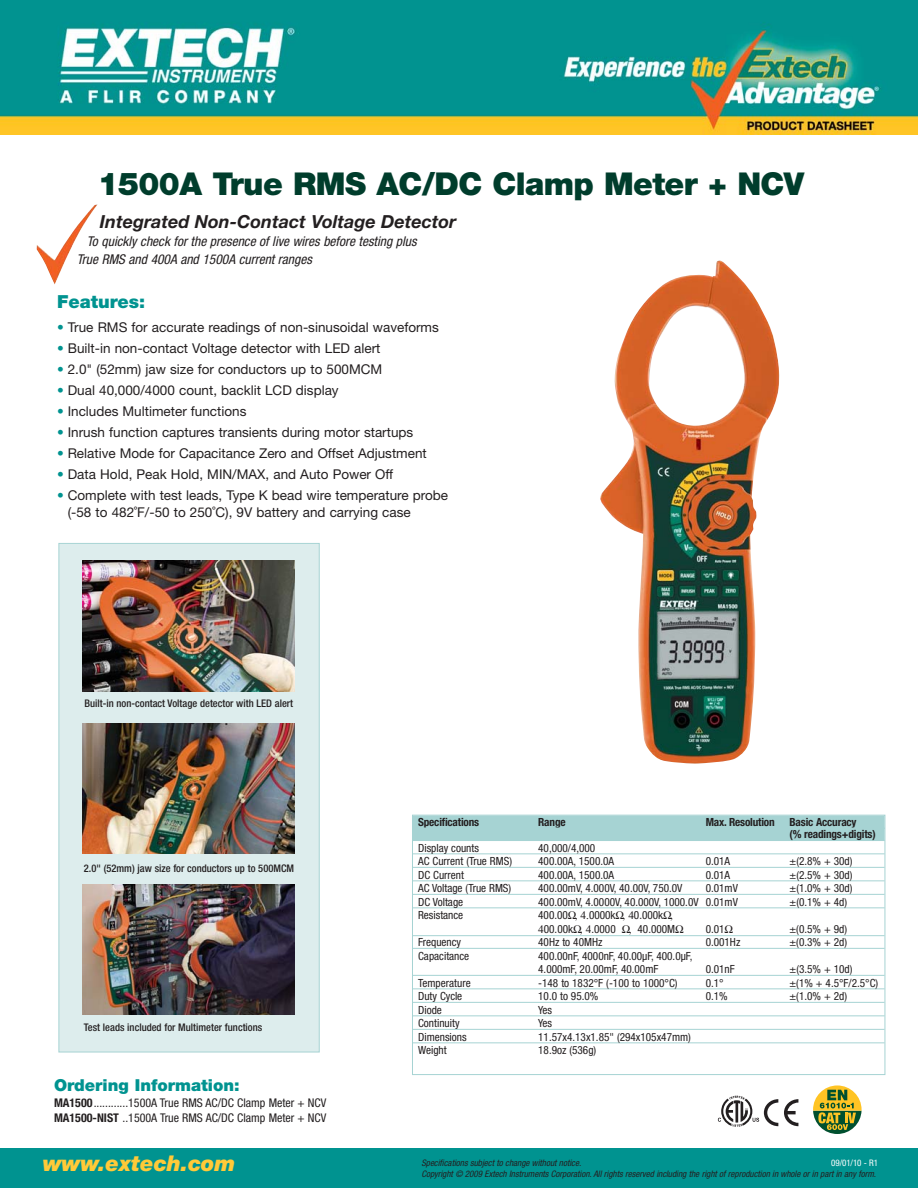
<style>
.page{position:relative;width:918px;height:1188px;background:#fff}
.page>*{position:absolute;margin:0;border:0;box-sizing:border-box;transform-origin:0 0}
.t1{font:900 31.5px "Helvetica Neue LT";letter-spacing:-.02em;color:#003d2c}
.t2{font:italic 900 21.75px "Helvetica Neue LT";color:#ffca38}
.t3{font:italic 700 18px "Helvetica Neue LT";color:#231f20}
.t4{font:900 18px "Helvetica Neue LT";color:#009390}
.t5{font:900 16.5px "Helvetica Neue LT";color:#009390}
.t6{font:13.5px/16.2px "Helvetica Neue LT";color:#231f20}
.t7{font:italic condensed 13.5px/18px "Helvetica Neue LT";color:#231f20}
.t8{font:condensed 12px/14.4px "Helvetica Neue LT";color:#231f20}
.t9{font:condensed 11.25px/13.5px "Helvetica Neue LT";color:#231f20}
.t10{font:700 condensed 11.25px/12px "Helvetica Neue LT";letter-spacing:-.015em;color:#231f20}
.t11{font:500 condensed 10.5px "Helvetica Neue LT";color:#231f20}
.t12{font:italic condensed 9px "Helvetica Neue LT";color:#231f20}
.t13{font:condensed 9px "Helvetica Neue LT";letter-spacing:-.01em;color:#fff}
.s1{color:#009390}
.s2{font-weight:700}
</style>
<div class="page">
<div style="left:0;top:1148px;width:918px;height:40px;background:#009390"></div>
<img style="left:37px;top:204px;width:61px;height:81px">
<svg style="left:784px;top:1099px;width:14px;height:27px"></svg>
<img style="left:600px;top:260px;width:180px;height:504px">
<img style="left:0;top:0;width:918px;height:135px">
<svg style="left:813px;top:1085px;width:49px;height:49px"></svg>
<div style="left:59px;top:544px;width:260px;height:508px;background:#ddeded"></div>
<div style="left:58px;top:543px;width:262px;height:509px;border:1px solid #a6d3d3"></div>
<div style="left:413px;top:816px;width:472px;height:13px;background:#a6d3d3"></div>
<div style="left:413px;top:828px;width:472px;height:13px;background:#a6d3d3"></div>
<hr style="left:413px;top:853px;width:472px;height:1px;background:#a6d3d3">
<hr style="left:413px;top:867px;width:472px;height:1px;background:#a6d3d3">
<hr style="left:413px;top:880px;width:472px;height:1px;background:#a6d3d3">
<hr style="left:413px;top:894px;width:472px;height:1px;background:#a6d3d3">
<hr style="left:413px;top:907px;width:472px;height:1px;background:#a6d3d3">
<hr style="left:413px;top:935px;width:472px;height:1px;background:#a6d3d3">
<hr style="left:413px;top:948px;width:472px;height:1px;background:#a6d3d3">
<hr style="left:413px;top:975px;width:472px;height:1px;background:#a6d3d3">
<hr style="left:413px;top:988px;width:472px;height:1px;background:#a6d3d3">
<hr style="left:413px;top:1002px;width:472px;height:1px;background:#a6d3d3">
<hr style="left:413px;top:1015px;width:472px;height:1px;background:#a6d3d3">
<hr style="left:413px;top:1029px;width:472px;height:1px;background:#a6d3d3">
<hr style="left:413px;top:1042px;width:472px;height:1px;background:#a6d3d3">
<svg style="left:718px;top:1096px;width:60px;height:31px"></svg>
<img style="left:82px;top:561px;width:213px;height:131px">
<img style="left:82px;top:723px;width:213px;height:131px">
<img style="left:82px;top:884px;width:213px;height:131px">
<h1 class="t1" style="left:98px;top:173px;width:708px">1500A True RMS AC/DC Clamp Meter + NCV</h1>
<h3 class="t3" style="left:100px;top:215px;width:358px">Integrated Non-Contact Voltage Detector</h3>
<p class="t7" style="left:77px;top:233px;width:341px;text-indent:10px">To quickly check for the presence of live wires before testing plus<br>True RMS and 400A and 1500A current ranges</p>
<h3 class="t4" style="left:57px;top:295px;width:90px">Features:</h3>
<p class="t6" style="left:57px;top:320px;width:383px"><span class="s1">•</span> True RMS for accurate readings of non-sinusoidal waveforms</p>
<p class="t6" style="left:57px;top:342px;width:325px"><span class="s1">•</span> Built-in non-contact Voltage detector with LED alert</p>
<p class="t6" style="left:57px;top:363px;width:327px"><span class="s1">•</span> 2.0" (52mm) jaw size for conductors up to 500MCM</p>
<p class="t6" style="left:57px;top:384px;width:283px"><span class="s1">•</span> Dual 40,000/4000 count, backlit LCD display</p>
<p class="t6" style="left:57px;top:405px;width:191px"><span class="s1">•</span> Includes Multimeter functions</p>
<p class="t6" style="left:57px;top:426px;width:358px"><span class="s1">•</span> Inrush function captures transients during motor startups</p>
<p class="t6" style="left:57px;top:447px;width:371px"><span class="s1">•</span> Relative Mode for Capacitance Zero and Offset Adjustment</p>
<p class="t6" style="left:57px;top:468px;width:338px"><span class="s1">•</span> Data Hold, Peak Hold, MIN/MAX, and Auto Power Off</p>
<p class="t6" style="left:68px;top:489px;width:382px;text-indent:-11px"><span class="s1">•</span> Complete with test leads, Type K bead wire temperature probe (-58 to 482˚F/-50 to 250˚C), 9V battery and carrying case</p>
<p class="t11" style="left:85px;top:699px;width:210px">Built-in non-contact Voltage detector with LED alert</p>
<p class="t11" style="left:84px;top:865px;width:212px">2.0" (52mm) jaw size for conductors up to 500MCM</p>
<p class="t11" style="left:84px;top:1024px;width:180px">Test leads included for Multimeter functions</p>
<h3 class="t5" style="left:54px;top:1079px;width:187px">Ordering Information:</h3>
<p class="t8" style="left:54px;top:1097px;width:274px"><span class="s2">MA1500</span>............1500A True RMS AC/DC Clamp Meter + NCV<br><span class="s2">MA1500-NIST</span> ..1500A True RMS AC/DC Clamp Meter + NCV</p>
<h2 class="t2" style="left:43px;top:1156px;width:194px">www.extech.com</h2>
<p class="t10" style="left:418px;top:817px;width:63px">Specifications</p>
<p class="t10" style="left:538px;top:817px;width:29px">Range</p>
<p class="t10" style="left:706px;top:817px;width:71px">Max. Resolution</p>
<p class="t10" style="left:790px;top:817px;width:88px">Basic Accuracy<br>(% readings+digits)</p>
<p class="t9" style="left:418px;top:842px;width:62px">Display counts</p>
<p class="t9" style="left:538px;top:842px;width:59px">40,000/4,000</p>
<p class="t9" style="left:418px;top:855px;width:95px">AC Current (True RMS)</p>
<p class="t9" style="left:538px;top:855px;width:77px">400.00A, 1500.0A</p>
<p class="t9" style="left:706px;top:855px;width:26px">0.01A</p>
<p class="t9" style="left:790px;top:855px;width:64px">±(2.8% + 30d)</p>
<p class="t9" style="left:418px;top:869px;width:47px">DC Current</p>
<p class="t9" style="left:538px;top:869px;width:77px">400.00A, 1500.0A</p>
<p class="t9" style="left:706px;top:869px;width:26px">0.01A</p>
<p class="t9" style="left:790px;top:869px;width:64px">±(2.5% + 30d)</p>
<p class="t9" style="left:418px;top:882px;width:95px">AC Voltage (True RMS)</p>
<p class="t9" style="left:538px;top:882px;width:146px">400.00mV, 4.000V, 40.00V, 750.0V</p>
<p class="t9" style="left:706px;top:882px;width:34px">0.01mV</p>
<p class="t9" style="left:790px;top:882px;width:64px">±(1.0% + 30d)</p>
<p class="t9" style="left:418px;top:896px;width:47px">DC Voltage</p>
<p class="t9" style="left:538px;top:896px;width:201px">400.00mV, 4.0000V, 40.000V, 1000.0V 0.01mV</p>
<p class="t9" style="left:790px;top:896px;width:59px">±(0.1% + 4d)</p>
<p class="t9" style="left:418px;top:909px;width:47px">Resistance</p>
<p class="t9" style="left:538px;top:909px;width:127px">400.00 ✔ 0000k ✔0.000k</p>
<p class="t9" style="left:538px;top:923px;width:79px">✔00.00k ✔.0000</p>
<p class="t9" style="left:638px;top:923px;width:39px">40.000M</p>
<p class="t9" style="left:706px;top:923px;width:20px">0.01</p>
<p class="t9" style="left:790px;top:923px;width:59px">±(0.5% + 9d)</p>
<p class="t9" style="left:418px;top:936px;width:44px">Frequency</p>
<p class="t9" style="left:538px;top:936px;width:66px">40Hz to 40MHz</p>
<p class="t9" style="left:706px;top:936px;width:36px">0.001Hz</p>
<p class="t9" style="left:790px;top:936px;width:59px">±(0.3% + 2d)</p>
<p class="t9" style="left:418px;top:950px;width:53px">Capacitance</p>
<p class="t9" style="left:538px;top:950px;width:156px">400.00nF, 4000nF, 40.00μF, 400.0μF,<br>4.000mF, 20.00mF, 40.00mF</p>
<p class="t9" style="left:706px;top:963px;width:31px">0.01nF</p>
<p class="t9" style="left:790px;top:963px;width:64px">±(3.5% + 10d)</p>
<p class="t9" style="left:418px;top:977px;width:54px">Temperature</p>
<p class="t9" style="left:538px;top:977px;width:141px">-148 to 1832°F (-100 to 1000°C)</p>
<p class="t9" style="left:706px;top:977px;width:19px">0.1°</p>
<p class="t9" style="left:790px;top:977px;width:90px">±(1% + 4.5°F/2.5°C)</p>
<p class="t9" style="left:418px;top:990px;width:46px">Duty Cycle</p>
<p class="t9" style="left:538px;top:990px;width:62px">10.0 to 95.0%</p>
<p class="t9" style="left:706px;top:990px;width:24px">0.1%</p>
<p class="t9" style="left:790px;top:990px;width:59px">±(1.0% + 2d)</p>
<p class="t9" style="left:418px;top:1004px;width:25px">Diode</p>
<p class="t9" style="left:538px;top:1004px;width:15px">Yes</p>
<p class="t9" style="left:418px;top:1017px;width:43px">Continuity</p>
<p class="t9" style="left:538px;top:1017px;width:15px">Yes</p>
<p class="t9" style="left:418px;top:1031px;width:50px">Dimensions</p>
<p class="t9" style="left:538px;top:1031px;width:154px">11.57x4.13x1.85" (294x105x47mm)</p>
<p class="t9" style="left:418px;top:1044px;width:30px">Weight</p>
<p class="t9" style="left:538px;top:1044px;width:60px">18.9oz (536g)</p>
<p class="t12" style="left:421px;top:1160px;width:161px">Specifications subject to change without notice.</p>
<p class="t13" style="left:831px;top:1160px;width:48px">09/01/10 - R1</p>
<p class="t12" style="left:421px;top:1171px;width:456px">Copyright © 2009 Extech Instruments Corporation. All rights reserved including the right of reproduction in whole or in part in any form.</p>
</div>
